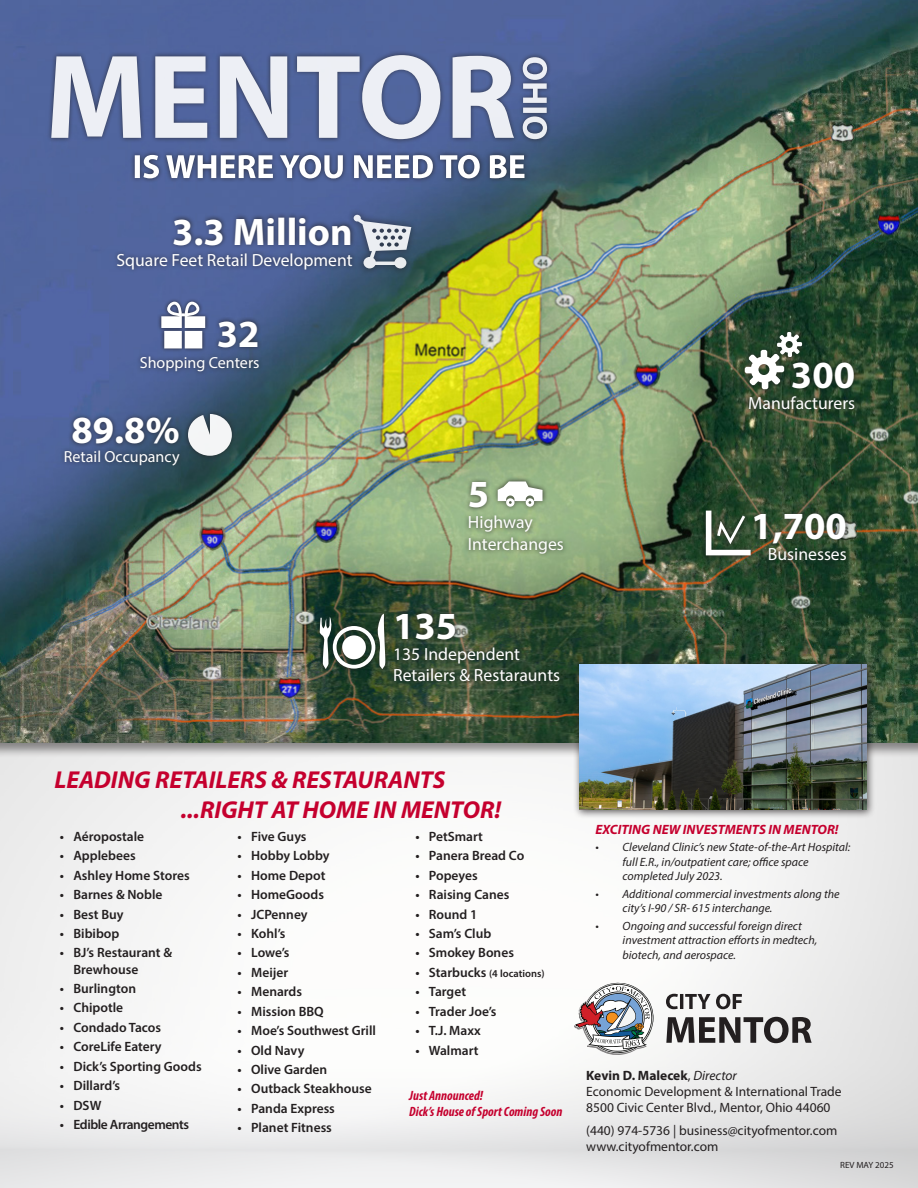
<style>
.page{position:relative;width:918px;height:1188px;background:#fff}
.page>*{position:absolute;margin:0;border:0;box-sizing:border-box;transform-origin:0 0}
.t1{font:700 38.55px "Myriad Pro";color:#fff}
.t2{font:italic 700 24.6px/29.4px "Myriad Pro";color:#c5002e}
.t3{font:17.7px/21.1px "Myriad Pro";color:#fff}
.t4{font:16.05px "Myriad Pro";color:#fff}
.t5{font:600 13.5px/16.2px "Myriad Pro";color:#231f20}
.t6{font:13.5px/16.2px "Myriad Pro";color:#231f20}
.t7{font:italic 700 condensed 13.5px/16.2px "Myriad Pro";color:#c5002e}
.t8{font:italic 700 13.5px "Myriad Pro";color:#c5002e}
.t9{font:600 13.5px "Myriad Pro";letter-spacing:-.03em;color:#231f20}
.t10{font:italic 12px/14.4px "Myriad Pro";color:#231f20}
.t11{font:600 10.5px "Myriad Pro";color:#231f20}
.t12{font:9px "Myriad Pro";color:#231f20}
.s1{font-size:13.5px}
.s2{font-weight:700}
.s3{font-style:italic}
</style>
<div class="page">
<img style="left:0;top:0;width:918px;height:742px">
<div style="left:750px;top:508px;width:101px;height:57px;background:#231f20;opacity:.75"></div>
<div style="left:46px;top:50px;width:506px;height:94px;background:#231f20;opacity:.75"></div>
<svg style="left:523px;top:57px;width:24px;height:82px"></svg>
<svg style="left:51px;top:55px;width:463px;height:84px"></svg>
<div style="left:130px;top:150px;width:399px;height:33px;background:#231f20;opacity:.75"></div>
<svg style="left:135px;top:155px;width:389px;height:23px"></svg>
<div style="left:112px;top:212px;width:245px;height:62px;background:#231f20;opacity:.75"></div>
<div style="left:136px;top:317px;width:128px;height:60px;background:#231f20;opacity:.75"></div>
<div style="left:464px;top:477px;width:104px;height:81px;background:#231f20;opacity:.75"></div>
<div style="left:390px;top:609px;width:175px;height:77px;background:#231f20;opacity:.75"></div>
<div style="left:744px;top:357px;width:115px;height:57px;background:#231f20;opacity:.75"></div>
<div style="left:158px;top:298px;width:51px;height:54px;background:#231f20;opacity:.75"></div>
<svg style="left:161px;top:302px;width:44px;height:46px"></svg>
<div style="left:493px;top:477px;width:55px;height:35px;background:#231f20;opacity:.75"></div>
<svg style="left:498px;top:481px;width:45px;height:26px"></svg>
<div style="left:701px;top:506px;width:54px;height:55px;background:#231f20;opacity:.75"></div>
<svg style="left:706px;top:511px;width:45px;height:44px"></svg>
<div style="left:740px;top:345px;width:49px;height:49px;background:#231f20;opacity:.75"></div>
<div style="left:772px;top:327px;width:35px;height:35px;background:#231f20;opacity:.75"></div>
<svg style="left:745px;top:332px;width:57px;height:57px"></svg>
<div style="left:60px;top:413px;width:124px;height:57px;background:#231f20;opacity:.75"></div>
<div style="left:316px;top:611px;width:73px;height:61px;background:#231f20;opacity:.75"></div>
<svg style="left:320px;top:614px;width:65px;height:55px"></svg>
<div style="left:183px;top:409px;width:54px;height:52px;background:#231f20;opacity:.75"></div>
<svg style="left:188px;top:414px;width:44px;height:42px"></svg>
<div style="left:573px;top:658px;width:302px;height:161px;background:#231f20;opacity:.75"></div>
<img style="left:579px;top:664px;width:287px;height:145px">
<div style="left:347px;top:208px;width:71px;height:67px;background:#231f20;opacity:.75"></div>
<svg style="left:354px;top:215px;width:57px;height:53px"></svg>
<svg style="left:574px;top:982px;width:80px;height:73px"></svg>
<svg style="left:666px;top:1017px;width:146px;height:26px"></svg>
<svg style="left:666px;top:994px;width:76px;height:15px"></svg>
<p class="t1" style="left:172px;top:207px;width:182px">3.3 Million</p>
<p class="t3" style="left:116px;top:249px;width:238px">Square Feet Retail Development</p>
<p class="t1" style="left:217px;top:309px;width:44px">32</p>
<p class="t4" style="left:140px;top:353px;width:121px">Shopping Centers</p>
<p class="t1" style="left:72px;top:405px;width:110px">89.8%</p>
<p class="t4" style="left:64px;top:447px;width:117px">Retail Occupancy</p>
<p class="t1" style="left:468px;top:469px;width:23px">5</p>
<p class="t3" style="left:468px;top:512px;width:98px">Highway<br>Interchanges</p>
<p class="t1" style="left:393px;top:601px;width:66px">135</p>
<p class="t3" style="left:393px;top:643px;width:169px">135 Independent<br>Retailers &amp; Restaraunts</p>
<p class="t1" style="left:791px;top:349px;width:66px">300</p>
<p class="t3" style="left:748px;top:392px;width:108px">Manufacturers</p>
<p class="t1" style="left:751px;top:500px;width:97px">1,700</p>
<p class="t3" style="left:768px;top:543px;width:80px">Businesses</p>
<p class="t2" style="left:181px;top:764px;width:322px;text-indent:-126px">LEADING RETAILERS &amp; RESTAURANTS ...RIGHT AT HOME IN MENTOR!</p>
<p class="t5" style="left:60px;top:828px;width:86px">• Aéropostale</p>
<p class="t5" style="left:60px;top:847px;width:77px">• Applebees</p>
<p class="t5" style="left:60px;top:867px;width:131px">• Ashley Home Stores</p>
<p class="t5" style="left:60px;top:886px;width:104px">• Barnes &amp; Noble</p>
<p class="t5" style="left:60px;top:906px;width:65px">• Best Buy</p>
<p class="t5" style="left:60px;top:925px;width:61px">• Bibibop</p>
<p class="t5" style="left:73px;top:944px;width:100px;text-indent:-14px">• BJ’s Restaurant &amp;<br>Brewhouse</p>
<p class="t5" style="left:60px;top:980px;width:78px">• Burlington</p>
<p class="t5" style="left:60px;top:1000px;width:65px">• Chipotle</p>
<p class="t5" style="left:60px;top:1019px;width:103px">• Condado Tacos</p>
<p class="t5" style="left:60px;top:1038px;width:103px">• CoreLife Eatery</p>
<p class="t5" style="left:60px;top:1058px;width:143px">• Dick’s Sporting Goods</p>
<p class="t5" style="left:60px;top:1077px;width:62px">• Dillard’s</p>
<p class="t5" style="left:60px;top:1097px;width:43px">• DSW</p>
<p class="t9" style="left:60px;top:1116px;width:131px">• Edible Arrangements</p>
<p class="t5" style="left:238px;top:828px;width:70px">• Five Guys</p>
<p class="t5" style="left:238px;top:847px;width:93px">• Hobby Lobby</p>
<p class="t5" style="left:238px;top:867px;width:89px">• Home Depot</p>
<p class="t5" style="left:238px;top:886px;width:88px">• HomeGoods</p>
<p class="t5" style="left:238px;top:906px;width:72px">• JCPenney</p>
<p class="t5" style="left:238px;top:925px;width:49px">• Kohl’s</p>
<p class="t5" style="left:238px;top:944px;width:53px">• Lowe’s</p>
<p class="t5" style="left:238px;top:964px;width:52px">• Meijer</p>
<p class="t5" style="left:238px;top:983px;width:66px">• Menards</p>
<p class="t5" style="left:238px;top:1003px;width:88px">• Mission BBQ</p>
<p class="t5" style="left:238px;top:1022px;width:140px">• Moe’s Southwest Grill</p>
<p class="t5" style="left:238px;top:1042px;width:68px">• Old Navy</p>
<p class="t5" style="left:238px;top:1061px;width:91px">• Olive Garden</p>
<p class="t5" style="left:238px;top:1081px;width:136px">• Outback Steakhouse</p>
<p class="t5" style="left:238px;top:1100px;width:99px">• Panda Express</p>
<p class="t5" style="left:238px;top:1119px;width:96px">• Planet Fitness</p>
<p class="t5" style="left:415px;top:828px;width:69px">• PetSmart</p>
<p class="t5" style="left:415px;top:847px;width:110px">• Panera Bread Co</p>
<p class="t5" style="left:415px;top:867px;width:64px">• Popeyes</p>
<p class="t5" style="left:415px;top:886px;width:95px">• Raising Canes</p>
<p class="t5" style="left:415px;top:906px;width:64px">• Round 1</p>
<p class="t5" style="left:415px;top:925px;width:77px">• Sam’s Club</p>
<p class="t5" style="left:415px;top:944px;width:100px">• Smokey Bones</p>
<p class="t11" style="left:415px;top:967px;width:131px"><span class="s1">• Starbucks</span> (4 locations)</p>
<p class="t5" style="left:415px;top:983px;width:52px">• Target</p>
<p class="t5" style="left:415px;top:1003px;width:83px">• Trader Joe’s</p>
<p class="t5" style="left:415px;top:1022px;width:67px">• T.J. Maxx</p>
<p class="t5" style="left:415px;top:1042px;width:65px">• Walmart</p>
<p class="t7" style="left:409px;top:1087px;width:155px">Just Announced!<br>Dick’s House of Sport Coming Soon</p>
<p class="t8" style="left:596px;top:820px;width:245px">EXCITING NEW INVESTMENTS IN MENTOR!</p>
<p class="t10" style="left:623px;top:840px;width:229px;text-indent:-27px">• Cleveland Clinic’s new State-of-the-Art Hospital: full E.R., in/outpatient care; office space completed July 2023.</p>
<p class="t10" style="left:623px;top:886px;width:219px;text-indent:-27px">• Additional commercial investments along the city’s I-90 / SR- 615 interchange.</p>
<p class="t10" style="left:623px;top:919px;width:196px;text-indent:-27px">• Ongoing and successful foreign direct investment attraction efforts in medtech, biotech, and aerospace.</p>
<p class="t6" style="left:586px;top:1067px;width:257px"><span class="s2">Kevin D. Malecek</span>, <span class="s3">Director<br></span>Economic Development &amp; International Trade<br>8500 Civic Center Blvd., Mentor, Ohio 44060</p>
<p class="t6" style="left:586px;top:1122px;width:253px">(440) 974-5736 | business@cityofmentor.com www.cityofmentor.com</p>
<p class="t12" style="left:840px;top:1159px;width:55px">REV MAY 2025</p>
</div>
